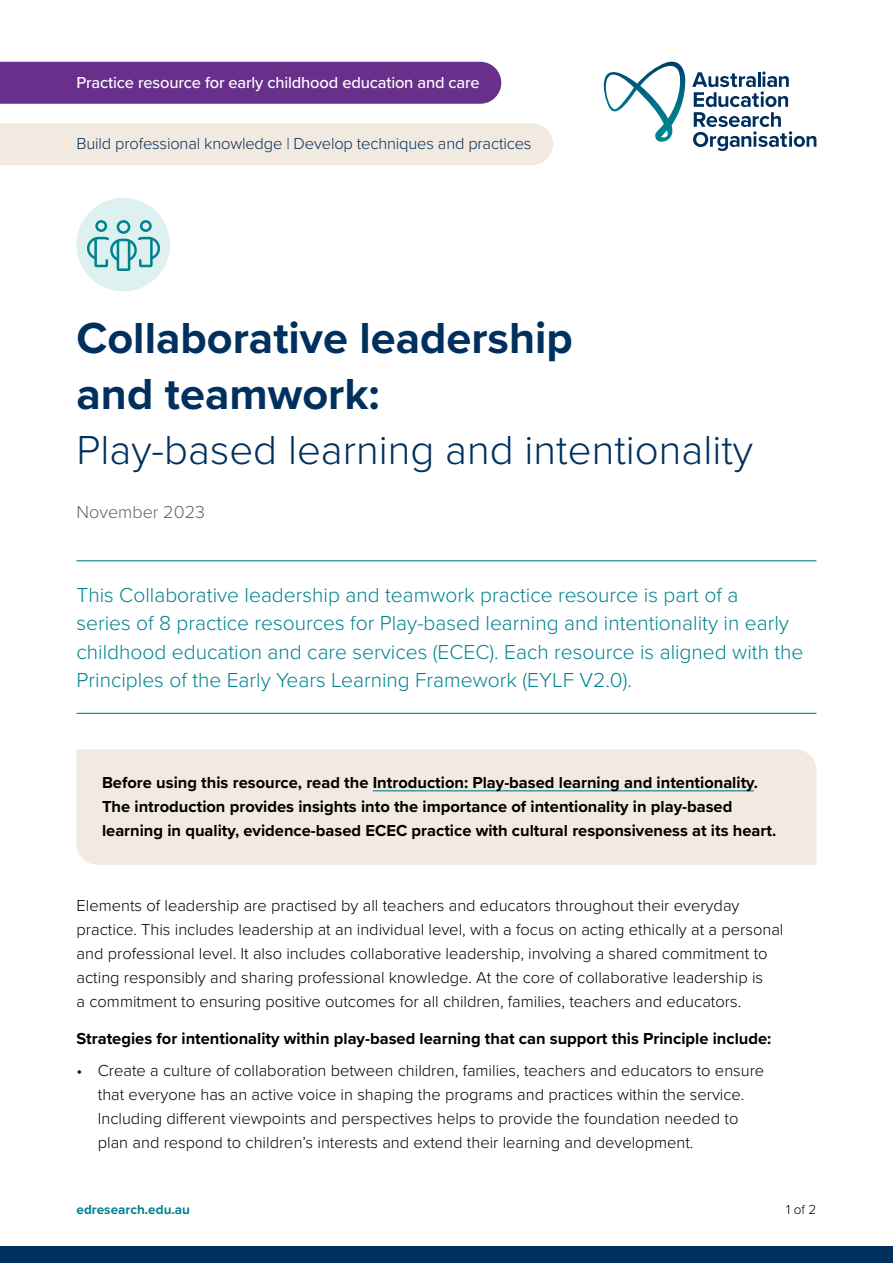
<style>
.page{position:relative;width:893px;height:1263px;background:#fff}
.page>*{position:absolute;margin:0;border:0;box-sizing:border-box;transform-origin:0 0}
.Document_title{font:700 45px/55.5px "Proxima Nova";color:#00305e}
.Document_title-2{font:300 42px "Proxima Nova";color:#00305e}
.Introduction{font:300 21px/28.5px "Proxima Nova";color:#01838f}
.Date{font:300 18px "Proxima Nova";color:#636466}
.t1{font:300 16.5px/24px "Proxima Nova";color:#000}
.Case_study_info_box{font:700 16.5px/24px "Proxima Nova";color:#000}
.Tab_2_-_Purpose{font:300 16.5px "Proxima Nova";letter-spacing:-.01em;color:#00305e}
.Tab_1_-_ECEC{font:500 16.5px "Proxima Nova";letter-spacing:-.01em;color:#fff}
.t2{font:700 13.5px "Proxima Nova";color:#01838f}
.t3{font:300 13.5px "Proxima Nova";color:#000}
</style>
<div class="page">
<div style="left:0;top:1246px;width:893px;height:17px;background:#00305e"></div>
<div style="left:0;top:62px;width:501px;height:42px;background:#68308b"></div>
<svg style="left:604px;top:62px;width:82px;height:80px"></svg>
<svg style="left:692px;top:71px;width:124px;height:80px"></svg>
<div style="left:0;top:123px;width:553px;height:42px;background:#f2eae0"></div>
<hr style="left:77px;top:560px;width:739px;height:1px;background:#01838f">
<hr style="left:77px;top:713px;width:739px;height:1px;background:#01838f">
<div style="left:77px;top:749px;width:739px;height:116px;background:#f2eae0"></div>
<hr style="left:373px;top:790px;width:381px;height:1px;background:#01838f">
<div style="left:77px;top:198px;width:93px;height:93px;background:#ddf1f0;border-radius:50%"></div>
<svg style="left:87px;top:220px;width:73px;height:51px"></svg>
<p class="Tab_1_-_ECEC" style="left:77px;top:70px;width:405px">Practice resource for early childhood education and care</p>
<p class="Tab_2_-_Purpose" style="left:77px;top:131px;width:456px">Build professional knowledge | Develop techniques and practices</p>
<h1 class="Document_title" style="left:77px;top:309px;width:498px">Collaborative leadership and teamwork:</h1>
<h1 class="Document_title-2" style="left:77px;top:419px;width:678px">Play‑based learning and intentionality</h1>
<p class="Date" style="left:77px;top:499px;width:130px">November 2023</p>
<p class="Introduction" style="left:77px;top:579px;width:728px">This Collaborative leadership and teamwork practice resource is part of a<br>series of 8 practice resources for Play-based learning and intentionality in early childhood education and care services (ECEC). Each resource is aligned with the Principles of the Early Years Learning Framework (EYLF V2.0).</p>
<p class="Case_study_info_box" style="left:102px;top:770px;width:676px">Before using this resource, read the Introduction: Play-based learning and intentionality.<br>The introduction provides insights into the importance of intentionality in play-based learning in quality, evidence-based ECEC practice with cultural responsiveness at its heart.</p>
<p class="t1" style="left:77px;top:892px;width:708px">Elements of leadership are practised by all teachers and educators throughout their everyday practice. This includes leadership at an individual level, with a focus on acting ethically at a personal and professional level. It also includes collaborative leadership, involving a shared commitment to acting responsibly and sharing professional knowledge. At the core of collaborative leadership is<br>a commitment to ensuring positive outcomes for all children, families, teachers and educators.</p>
<p class="Case_study_info_box" style="left:77px;top:1026px;width:696px">Strategies for intentionality within play-based learning that can support this Principle include:</p>
<p class="t1" style="left:98px;top:1058px;width:668px;text-indent:-21px">• Create a culture of collaboration between children, families, teachers and educators to ensure that everyone has an active voice in shaping the programs and practices within the service.<br>Including different viewpoints and perspectives helps to provide the foundation needed to plan and respond to children’s interests and extend their learning and development.</p>
<p class="t2" style="left:77px;top:1200px;width:115px">edresearch.edu.au</p>
<p class="t3" style="left:786px;top:1200px;width:32px">1 of 2</p>
</div>
